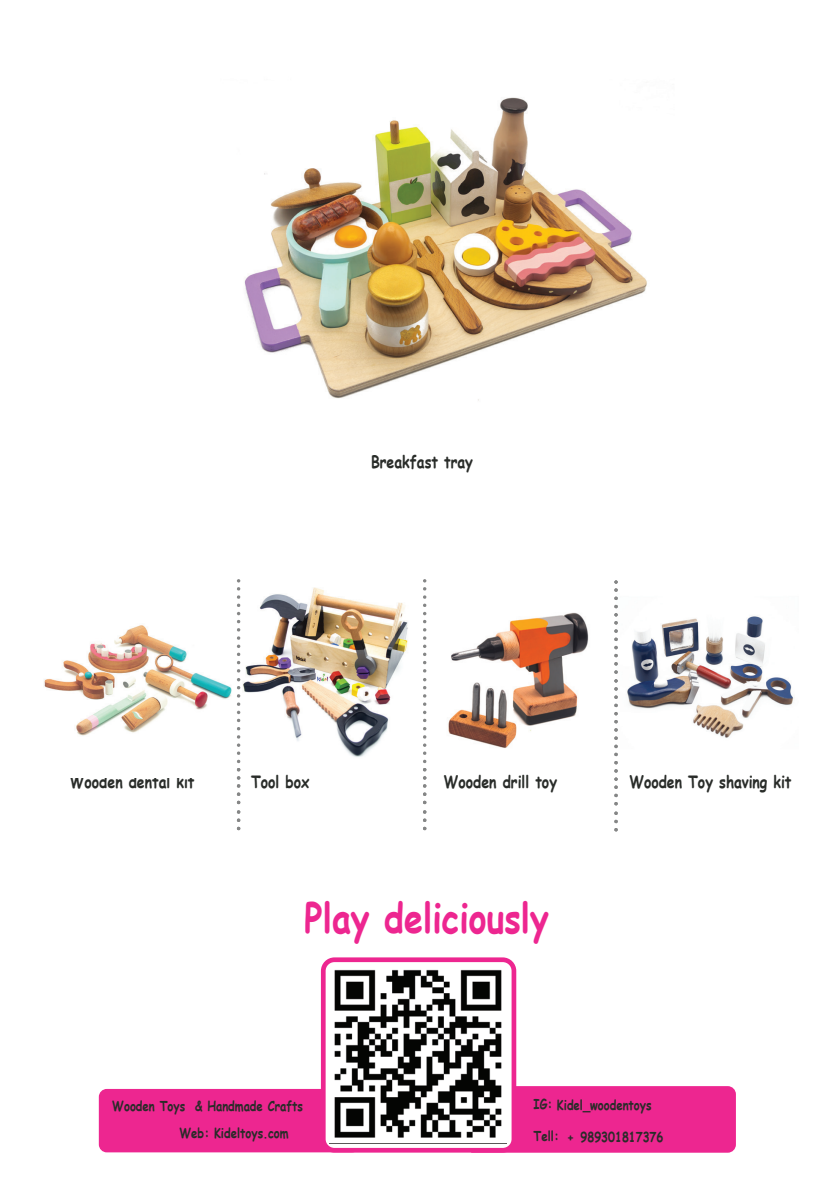
<style>
.page{position:relative;width:840px;height:1191px;background:#fff}
.page>*{position:absolute;margin:0;border:0;box-sizing:border-box;transform-origin:0 0}
.t1{font:700 41.2px "Comic Sans MS";color:#ed2690;scale:.82 1}
.t2{font:700 17px "Comic Sans MS";color:#292c29;scale:.82 1}
.t3{font:700 13.8px "Comic Sans MS";color:#292c29;scale:.82 1}
</style>
<div class="page">
<img style="left:244px;top:97px;width:403px;height:304px">
<img style="left:44px;top:625px;width:188px;height:111px">
<img style="left:240px;top:580px;width:187px;height:183px">
<img style="left:627px;top:616px;width:167px;height:122px">
<svg style="left:236px;top:579px;width:4px;height:225px"></svg>
<svg style="left:236px;top:810px;width:4px;height:20px"></svg>
<svg style="left:422px;top:579px;width:4px;height:225px"></svg>
<svg style="left:423px;top:810px;width:3px;height:20px"></svg>
<svg style="left:614px;top:580px;width:3px;height:225px"></svg>
<svg style="left:614px;top:811px;width:3px;height:20px"></svg>
<div style="left:508px;top:1086px;width:227px;height:66px;background:#ed2690"></div>
<div style="left:99px;top:1089px;width:230px;height:63px;background:#ed2690"></div>
<div style="left:323px;top:959px;width:190px;height:191px;background:#fff;border-radius:11px"></div>
<div style="left:321px;top:957px;width:195px;height:195px;border:5px solid #ed2690;border-radius:11px"></div>
<img style="left:448px;top:612px;width:141px;height:136px">
<img style="left:334px;top:969px;width:168px;height:169px">
<p class="t2" style="left:371px;top:449px;width:126px">Breakfast tray</p>
<p class="t2" style="left:70px;top:769px;width:153px">Wooden dental kit</p>
<p class="t2" style="left:629px;top:769px;width:199px">Wooden Toy shaving kit</p>
<p class="t2" style="left:251px;top:769px;width:73px">Tool box</p>
<p class="t2" style="left:443px;top:769px;width:139px">Wooden drill toy</p>
<h1 class="t1" style="left:304px;top:887px;width:299px">Play deliciously</h1>
<p class="t3" style="left:112px;top:1095px;width:234px">Wooden Toys &amp; Handmade Crafts</p>
<p class="t3" style="left:179px;top:1123px;width:134px">Web: Kideltoys.com</p>
<p class="t3" style="left:533px;top:1095px;width:145px">IG: Kidel_woodentoys</p>
<p class="t3" style="left:533px;top:1126px;width:160px">Tell: + 989301817376</p>
</div>
